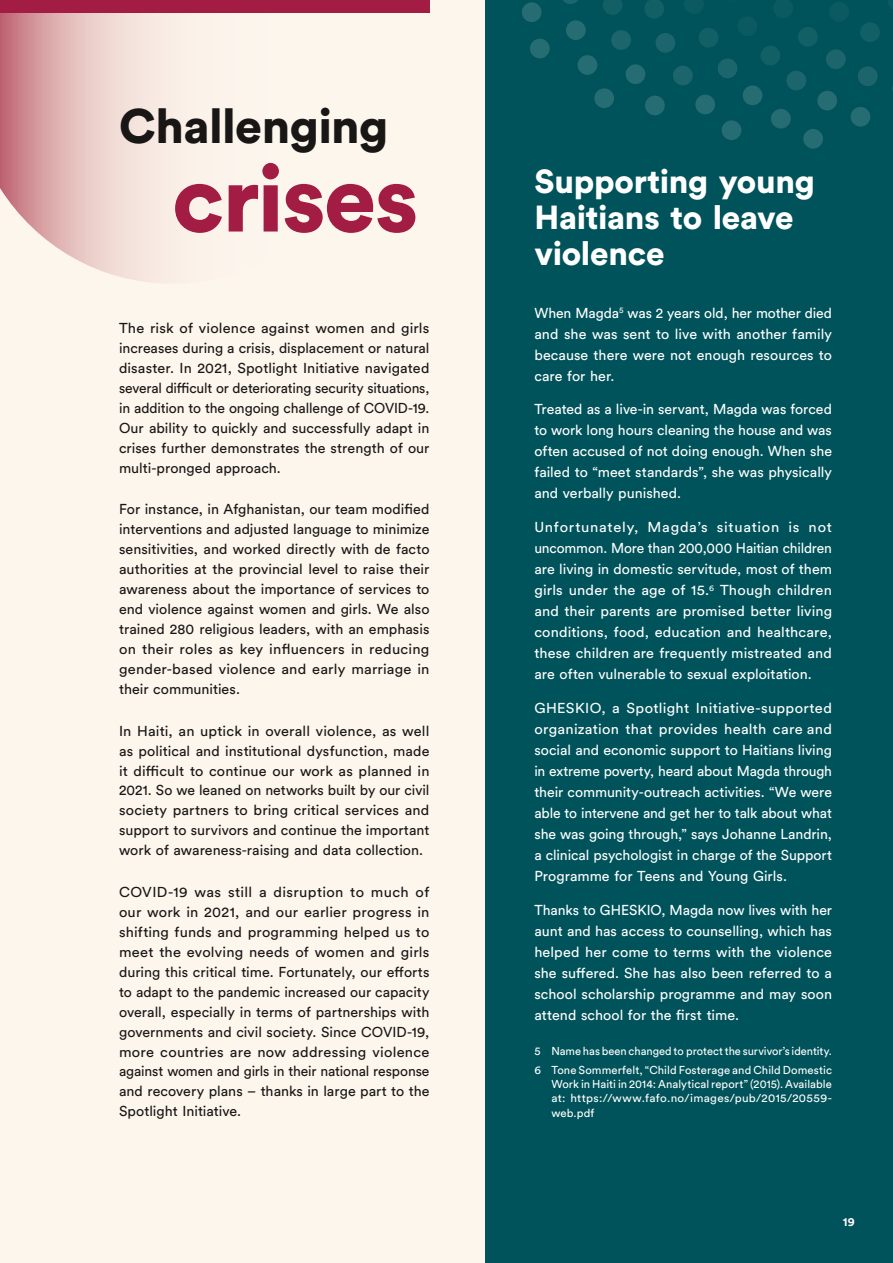
<style>
.page{position:relative;width:893px;height:1263px;background:#fff}
.page>*{position:absolute;margin:0;border:0;box-sizing:border-box;transform-origin:0 0}
.t1{font:900 93px "Circular Std";letter-spacing:-.015em;color:#a21c44}
.t2{font:900 48px "Circular Std";letter-spacing:-.01em;color:#181716}
.t3{font:900 33px/36px "Circular Std";letter-spacing:-.01em;color:#fff}
.t4{font:14.25px/20px "Circular Std";letter-spacing:.005em;color:#181716;text-align:justify}
.t5{font:14.25px/21px "Circular Std";letter-spacing:.005em;color:#fff;text-align:justify}
.t6{font:700 12px "Circular Std";color:#fff}
.t7{font:11.4px/14.2px "Circular Std";letter-spacing:.005em;color:#fff}
</style>
<div class="page">
<div style="left:0;top:0;width:485px;height:1263px;background:#fdf6ed"></div>
<svg style="left:0;top:13px;width:162px;height:270px"></svg>
<div style="left:485px;top:0;width:408px;height:1263px;background:#00535b"></div>
<div style="left:522px;top:2px;width:20px;height:20px;background:#266c73;border-radius:50%"></div>
<svg style="left:563px;top:0;width:15px;height:4px"></svg>
<svg style="left:603px;top:0;width:19px;height:15px"></svg>
<div style="left:566px;top:20px;width:20px;height:20px;background:#266c73;border-radius:50%"></div>
<div style="left:530px;top:39px;width:20px;height:19px;background:#266c73;border-radius:50%"></div>
<div style="left:578px;top:55px;width:19px;height:20px;background:#266c73;border-radius:50%"></div>
<div style="left:594px;top:88px;width:20px;height:20px;background:#266c73;border-radius:50%"></div>
<div style="left:626px;top:64px;width:19px;height:20px;background:#266c73;border-radius:50%"></div>
<div style="left:611px;top:30px;width:20px;height:20px;background:#1c656d;border-radius:50%"></div>
<svg style="left:644px;top:0;width:20px;height:19px"></svg>
<svg style="left:774px;top:0;width:19px;height:18px"></svg>
<div style="left:737px;top:16px;width:20px;height:20px;background:#0b5a62;border-radius:50%"></div>
<div style="left:798px;top:27px;width:20px;height:20px;background:#125f66;border-radius:50%"></div>
<div style="left:760px;top:46px;width:20px;height:19px;background:#125f66;border-radius:50%"></div>
<div style="left:718px;top:59px;width:19px;height:19px;background:#1c656d;border-radius:50%"></div>
<div style="left:743px;top:85px;width:19px;height:20px;background:#266c73;border-radius:50%"></div>
<div style="left:722px;top:120px;width:19px;height:20px;background:#266c73;border-radius:50%"></div>
<div style="left:771px;top:109px;width:20px;height:20px;background:#266c73;border-radius:50%"></div>
<div style="left:803px;top:129px;width:20px;height:20px;background:#266c73;border-radius:50%"></div>
<div style="left:817px;top:91px;width:20px;height:19px;background:#266c73;border-radius:50%"></div>
<div style="left:786px;top:71px;width:20px;height:19px;background:#1c656d;border-radius:50%"></div>
<div style="left:829px;top:2px;width:20px;height:20px;background:#0b5a62;border-radius:50%"></div>
<div style="left:826px;top:49px;width:20px;height:20px;background:#1c656d;border-radius:50%"></div>
<div style="left:860px;top:22px;width:20px;height:20px;background:#125f66;border-radius:50%"></div>
<svg style="left:888px;top:0;width:5px;height:9px"></svg>
<div style="left:858px;top:66px;width:20px;height:20px;background:#1c656d;border-radius:50%"></div>
<div style="left:851px;top:107px;width:19px;height:20px;background:#266c73;border-radius:50%"></div>
<svg style="left:685px;top:0;width:18px;height:14px"></svg>
<div style="left:655px;top:33px;width:20px;height:20px;background:#1c656d;border-radius:50%"></div>
<div style="left:699px;top:28px;width:19px;height:20px;background:#125f66;border-radius:50%"></div>
<div style="left:673px;top:66px;width:20px;height:19px;background:#1c656d;border-radius:50%"></div>
<div style="left:645px;top:96px;width:20px;height:19px;background:#266c73;border-radius:50%"></div>
<div style="left:695px;top:95px;width:20px;height:19px;background:#266c73;border-radius:50%"></div>
<div style="left:0;top:0;width:429px;height:13px;background:#a21c44"></div>
<h2 class="t2" style="left:119px;top:94px;width:271px">Challenging</h2>
<h1 class="t1" style="left:172px;top:137px;width:248px">crises</h1>
<p class="t4" style="left:119px;top:318px;width:312px">The risk of violence against women and girls increases during a crisis, displacement or natural disaster. In 2021, Spotlight Initiative navigated several difficult or deteriorating security situations, in addition to the ongoing challenge of COVID-19.<br>Our ability to quickly and successfully adapt in crises further demonstrates the strength of our multi-pronged approach.</p>
<p class="t4" style="left:119px;top:499px;width:312px">For instance, in Afghanistan, our team modified interventions and adjusted language to minimize sensitivities, and worked directly with de facto authorities at the provincial level to raise their awareness about the importance of services to end violence against women and girls. We also trained 280 religious leaders, with an emphasis on their roles as key influencers in reducing gender-based violence and early marriage in their communities.</p>
<p class="t4" style="left:119px;top:720px;width:312px">In Haiti, an uptick in overall violence, as well as political and institutional dysfunction, made it difficult to continue our work as planned in 2021. So we leaned on networks built by our civil society partners to bring critical services and support to survivors and continue the important work of awareness-raising and data collection.</p>
<p class="t4" style="left:119px;top:882px;width:312px">COVID-19 was still a disruption to much of our work in 2021, and our earlier progress in shifting funds and programming helped us to meet the evolving needs of women and girls during this critical time. Fortunately, our efforts to adapt to the pandemic increased our capacity overall, especially in terms of partnerships with governments and civil society. Since COVID-19, more countries are now addressing violence against women and girls in their national response and recovery plans – thanks in large part to the Spotlight Initiative.</p>
<h3 class="t3" style="left:534px;top:163px;width:282px">Supporting young<br>Haitians to leave violence</h3>
<p class="t5" style="left:534px;top:302px;width:299px">When Magda<sup>5</sup> was 2 years old, her mother died and she was sent to live with another family because there were not enough resources to care for her.</p>
<p class="t5" style="left:534px;top:399px;width:299px">Treated as a live-in servant, Magda was forced to work long hours cleaning the house and was often accused of not doing enough. When she failed to “meet standards”, she was physically and verbally punished.</p>
<p class="t5" style="left:534px;top:517px;width:299px">Unfortunately, Magda’s situation is not uncommon. More than 200,000 Haitian children are living in domestic servitude, most of them girls under the age of 15.<sup>6</sup> Though children and their parents are promised better living conditions, food, education and healthcare, these children are frequently mistreated and are often vulnerable to sexual exploitation.</p>
<p class="t5" style="left:534px;top:697px;width:299px">GHESKIO, a Spotlight Initiative-supported organization that provides health care and social and economic support to Haitians living in extreme poverty, heard about Magda through their community-outreach activities. “We were able to intervene and get her to talk about what she was going through,” says Johanne Landrin, a clinical psychologist in charge of the Support Programme for Teens and Young Girls.</p>
<p class="t5" style="left:534px;top:899px;width:299px">Thanks to GHESKIO, Magda now lives with her aunt and has access to counselling, which has helped her come to terms with the violence she suffered. She has also been referred to a school scholarship programme and may soon attend school for the first time.</p>
<p class="t7" style="left:534px;top:1042px;width:299px;line-height:18.5px">5 Name has been changed to protect the survivor’s identity.<br>6 Tone Sommerfelt, “Child Fosterage and Child Domestic</p>
<p class="t7" style="left:551px;top:1077px;width:282px;text-align:justify">Work in Haiti in 2014: Analytical report” (2015). Available at: https://www.fafo.no/images/pub/2015/20559- web.pdf</p>
<p class="t6" style="left:843px;top:1214px;width:13px">19</p>
</div>
